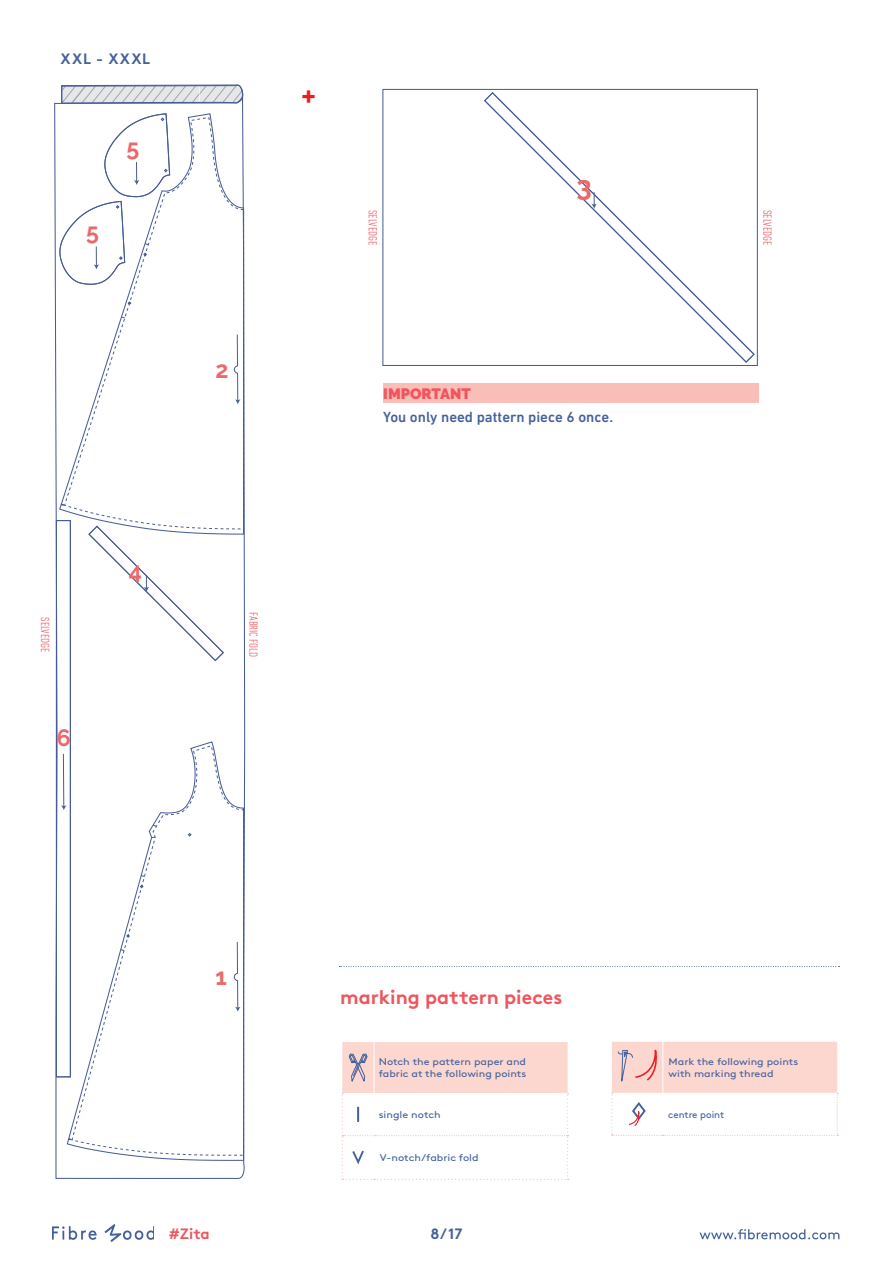
<style>
.page{position:relative;width:893px;height:1263px;background:#fff}
.page>*{position:absolute;margin:0;border:0;box-sizing:border-box;transform-origin:0 0}
.t1{font:700 27.9px "Raleway";color:#ec6969}
.Body_Tekst{font:700 27px "DIN Next LT Pro";color:#ee1d23}
.t2{font:700 23.55px "Raleway";color:#ec6969}
.Kleine_titel{font:700 19.5px "Brown";color:#f0545c}
.Body_Tekst-2{font:500 15px "DIN Next LT Pro";color:#44619a}
.Body_Tekst-3{font:700 15px "Brown";letter-spacing:.065em;color:#44619a}
.tips___advice{font:900 15px "Raleway";color:#f0545c}
.t3{font:700 15px "Brown";color:#f0545c}
.kleine_titeltjes_sto{font:300 condensed 12px "DIN Next LT Pro";color:#f0545c}
.tableau_ok{font:9.75px/12px "Brown";color:#44619a;scale:1.11 1}
.tableau_ok-2{font:9.75px "Brown";color:#44619a}
</style>
<div class="page">
<svg style="left:699px;top:1229px;width:140px;height:10px"></svg>
<img style="left:53px;top:1225px;width:101px;height:16px">
<svg style="left:339px;top:966px;width:501px;height:1px"></svg>
<svg style="left:342px;top:1042px;width:227px;height:138px"></svg>
<svg style="left:611px;top:1042px;width:227px;height:94px"></svg>
<svg style="left:54px;top:84px;width:192px;height:1095px"></svg>
<svg style="left:484px;top:92px;width:271px;height:271px"></svg>
<div style="left:382px;top:89px;width:376px;height:277px;border:1px solid #475b97"></div>
<svg style="left:591px;top:191px;width:6px;height:18px"></svg>
<div style="left:383px;top:383px;width:376px;height:20px;background:#f9beb7"></div>
<p class="Body_Tekst-3" style="left:61px;top:47px;width:91px">XXL - XXXL</p>
<p class="t2" style="left:86px;top:218px;width:14px">5</p>
<p class="t2" style="left:127px;top:134px;width:14px">5</p>
<p class="kleine_titeltjes_sto" style="left:52px;top:617px;width:37px;rotate:90deg">SELVEDGE</p>
<p class="t2" style="left:57px;top:725px;width:16px">6</p>
<p class="t2" style="left:129px;top:558px;width:15px">4</p>
<p class="t2" style="left:215px;top:356px;width:15px">2</p>
<p class="Body_Tekst" style="left:301px;top:79px;width:17px">+</p>
<p class="t1" style="left:577px;top:171px;width:17px">3</p>
<p class="kleine_titeltjes_sto" style="left:380px;top:210px;width:37px;rotate:90deg">SELVEDGE</p>
<p class="kleine_titeltjes_sto" style="left:774px;top:210px;width:37px;rotate:90deg">SELVEDGE</p>
<p class="tips___advice" style="left:383px;top:385px;width:89px">IMPORTANT</p>
<p class="Body_Tekst-2" style="left:383px;top:408px;width:231px">You only need pattern piece 6 once.</p>
<p class="kleine_titeltjes_sto" style="left:260px;top:612px;width:47px;rotate:90deg">FABRIC FOLD</p>
<p class="t2" style="left:215px;top:963px;width:13px">1</p>
<p class="Kleine_titel" style="left:340px;top:981px;width:224px">marking pattern pieces</p>
<p class="tableau_ok" style="left:379px;top:1055px;width:135px">Notch the pattern paper and fabric at the following points</p>
<p class="tableau_ok" style="left:379px;top:1108px;width:57px">single notch</p>
<p class="tableau_ok" style="left:380px;top:1151px;width:90px">V-notch/fabric fold</p>
<h3 class="t3" style="left:169px;top:1222px;width:42px">#Zita</h3>
<h3 class="Body_Tekst-3" style="left:431px;top:1221px;width:33px">8/17</h3>
<p class="tableau_ok" style="left:669px;top:1055px;width:118px">Mark the following points with marking thread</p>
<p class="tableau_ok-2" style="left:668px;top:1107px;width:58px">centre point</p>
</div>
